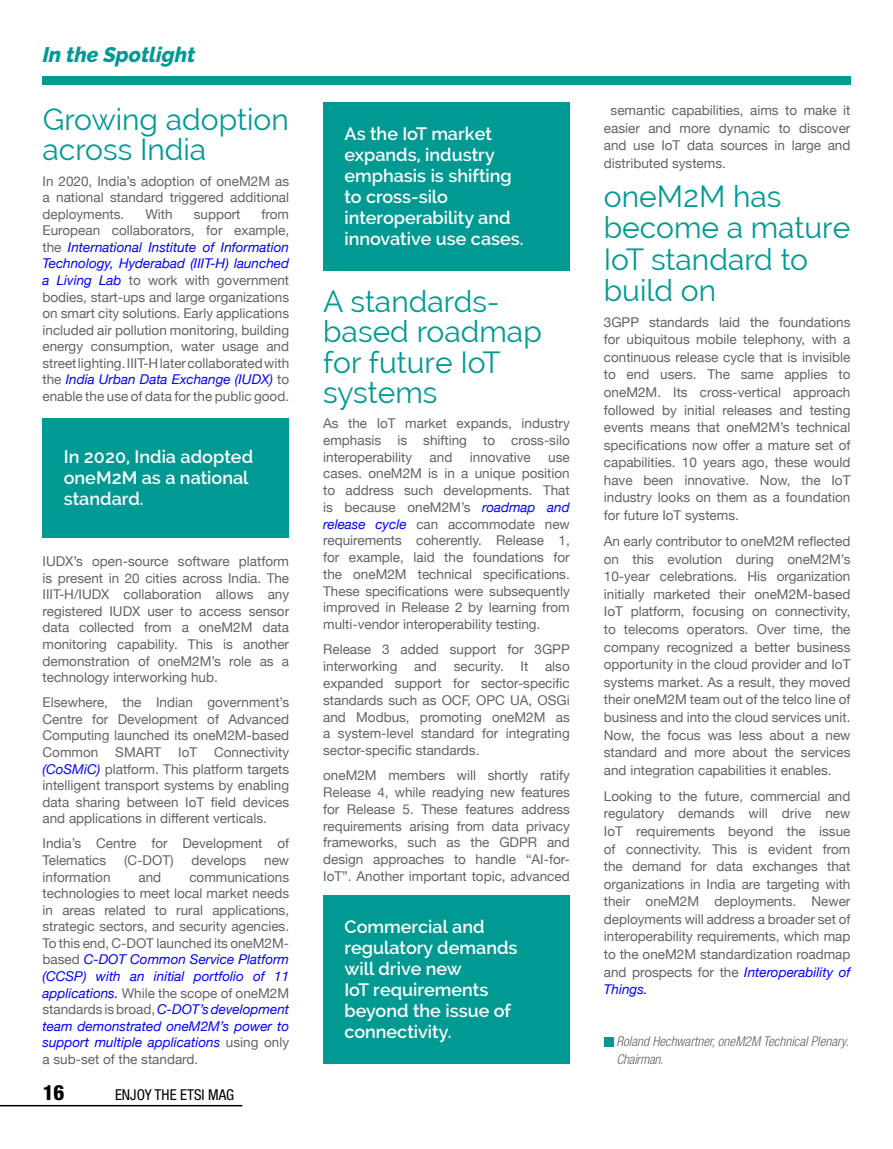
<style>
.page{position:relative;width:893px;height:1149px;background:#fff}
.page>*{position:absolute;margin:0;border:0;box-sizing:border-box;transform-origin:0 0}
.t1{font:30px/30.3px "Raleway";color:#009a93}
.t2{font:italic 800 21px "Raleway";color:#009a93}
.t3{font:800 condensed 21px "Helvetica Neue";color:#000}
.t4{font:600 18px/21px "Raleway";color:#fff}
.t5{font:condensed 15px "Helvetica Neue";color:#000}
.t6{font:13.5px/16.5px "Helvetica Neue";color:#646363;text-align:justify}
.t7{font:italic 300 condensed 13.5px/17.5px "Helvetica Neue";color:#646363}
.s1{font-style:italic;color:#00f}
</style>
<div class="page">
<hr style="left:0;top:1104px;width:242px;height:2px;background:#000">
<div style="left:604px;top:1036px;width:9px;height:9px;background:#009a93"></div>
<div style="left:43px;top:418px;width:246px;height:119px;background:#009a93"></div>
<div style="left:323px;top:102px;width:247px;height:169px;background:#009a93"></div>
<div style="left:323px;top:894px;width:247px;height:169px;background:#009a93"></div>
<div style="left:42px;top:77px;width:808px;height:8px;background:#009a93"></div>
<h2 class="t2" style="left:43px;top:43px;width:154px">In the Spotlight</h2>
<p class="t1" style="left:43px;top:105px;width:248px">Growing adoption across India</p>
<p class="t6" style="left:43px;top:173px;width:248px">In 2020, India’s adoption of oneM2M as a national standard triggered additional deployments.</p>
<p class="t6" style="left:43px;top:206px;width:248px;text-indent:219px">from European collaborators, for example, the <span class="s1">International Institute of Information Technology, Hyderabad (IIIT-H) launched a Living Lab</span> to work with government bodies, start-ups and large organizations on smart city solutions. Early applications included air pollution monitoring, building energy consumption, water usage and street lighting. IIIT-H later collaborated with the <span class="s1">India Urban Data Exchange (IUDX)</span> to enable the use of data for the public good.</p>
<p class="t6" style="left:145px;top:206px;width:29px">With</p>
<p class="t6" style="left:194px;top:206px;width:48px">support</p>
<h3 class="t4" style="left:64px;top:446px;width:191px">In 2020, India adopted oneM2M as a national standard.</h3>
<p class="t6" style="left:43px;top:553px;width:248px">IUDX’s open-source software platform is present in 20 cities across India. The IIIT-H/IUDX collaboration allows any registered IUDX user to access sensor data collected from a oneM2M data monitoring capability. This is another demonstration of oneM2M’s role as a technology interworking hub.</p>
<p class="t6" style="left:43px;top:694px;width:248px">Elsewhere, the Indian government’s Centre for Development of Advanced Computing launched its oneM2M-based Common</p>
<p class="t6" style="left:43px;top:744px;width:248px;text-indent:172px">Connectivity <span class="s1">(CoSMiC)</span> platform. This platform targets intelligent transport systems by enabling data sharing between IoT field devices and applications in different verticals.</p>
<p class="t6" style="left:43px;top:835px;width:248px">India’s Centre for Development of<br>Telematics</p>
<p class="t6" style="left:115px;top:744px;width:48px">SMART</p>
<p class="t6" style="left:178px;top:744px;width:20px">IoT</p>
<p class="t6" style="left:124px;top:852px;width:51px">(C-DOT)</p>
<p class="t6" style="left:192px;top:852px;width:56px">develops</p>
<p class="t6" style="left:264px;top:852px;width:26px">new</p>
<p class="t6" style="left:43px;top:869px;width:70px">information</p>
<p class="t6" style="left:139px;top:869px;width:24px">and</p>
<p class="t6" style="left:43px;top:869px;width:248px;text-indent:147px">communications technologies to meet local market needs in areas related to rural applications, strategic sectors, and security agencies.<br>To this end, C-DOT launched its oneM2M&shy;based <span class="s1">C-DOT Common Service Platform (CCSP) with an initial portfolio of 11 applications.</span> While the scope of oneM2M standards is broad, <span class="s1">C-DOT’s development team demonstrated oneM2M’s power to support multiple applications</span> using only a sub-set of the standard.</p>
<h2 class="t3" style="left:43px;top:1079px;width:23px">16</h2>
<p class="t5" style="left:115px;top:1085px;width:121px">ENJOY THE ETSI MAG</p>
<h3 class="t4" style="left:344px;top:123px;width:181px">As the IoT market expands, industry emphasis is shifting to cross-silo interoperability and innovative use cases.</h3>
<p class="t1" style="left:323px;top:286px;width:220px">A standards&shy;based roadmap for future IoT systems</p>
<p class="t6" style="left:323px;top:415px;width:248px">As the IoT market expands, industry emphasis is shifting to cross-silo interoperability</p>
<p class="t6" style="left:430px;top:449px;width:24px">and</p>
<p class="t6" style="left:470px;top:449px;width:63px">innovative</p>
<p class="t6" style="left:323px;top:449px;width:248px;text-indent:225px">use cases. oneM2M is in a unique position to address such developments. That is because oneM2M’s <span class="s1">roadmap and release cycle</span> can accommodate new requirements coherently. Release 1, for example, laid the foundations for the oneM2M technical specifications.<br>These specifications were subsequently improved in Release 2 by learning from multi-vendor interoperability testing.</p>
<p class="t6" style="left:323px;top:641px;width:248px">Release 3 added support for 3GPP interworking and security. It also expanded support for sector-specific standards such as OCF, OPC UA, OSGi and Modbus, promoting oneM2M as a system-level standard for integrating sector-specific standards.</p>
<p class="t6" style="left:323px;top:767px;width:248px">oneM2M members will shortly ratify Release 4, while readying new features for Release 5. These features address requirements arising from data privacy frameworks, such as the GDPR and design approaches to handle “AI-for-IoT”. Another important topic, advanced</p>
<h3 class="t4" style="left:344px;top:916px;width:175px">Commercial and regulatory demands will drive new<br>IoT requirements beyond the issue of connectivity.</h3>
<p class="t6" style="left:604px;top:102px;width:248px;line-height:17.5px;text-indent:7px">semantic capabilities, aims to make it easier and more dynamic to discover and use IoT data sources in large and distributed systems.</p>
<p class="t1" style="left:604px;top:181px;width:248px;line-height:31px">oneM2M has become a mature<br>IoT standard to build on</p>
<p class="t6" style="left:604px;top:314px;width:248px;line-height:17.5px">3GPP standards laid the foundations for ubiquitous mobile telephony, with a continuous release cycle that is invisible to end users. The same applies to oneM2M. Its cross-vertical approach followed by initial releases and testing events means that oneM2M’s technical specifications now offer a mature set of capabilities. 10 years ago, these would have been innovative. Now, the IoT industry looks on them as a foundation for future IoT systems.</p>
<p class="t6" style="left:604px;top:533px;width:248px;line-height:17.5px">An early contributor to oneM2M reflected on this evolution during oneM2M’s 10-year celebrations. His organization initially marketed their oneM2M-based IoT platform, focusing on connectivity, to telecoms operators. Over time, the company recognized a better business opportunity in the cloud provider and IoT systems market. As a result, they moved their oneM2M team out of the telco line of business and into the cloud services unit.<br>Now, the focus was less about a new standard and more about the services and integration capabilities it enables.</p>
<p class="t6" style="left:604px;top:787px;width:248px;line-height:17.5px">Looking to the future, commercial and regulatory demands will drive new IoT requirements beyond the issue of connectivity. This is evident from the demand for data exchanges that organizations in India are targeting with their oneM2M deployments. Newer deployments will address a broader set of interoperability requirements, which map to the oneM2M standardization roadmap and prospects for the <span class="s1">Interoperability of Things.</span></p>
<p class="t7" style="left:616px;top:1032px;width:234px">Roland Hechwartner, oneM2M Technical Plenary.<br>Chairman.</p>
</div>
